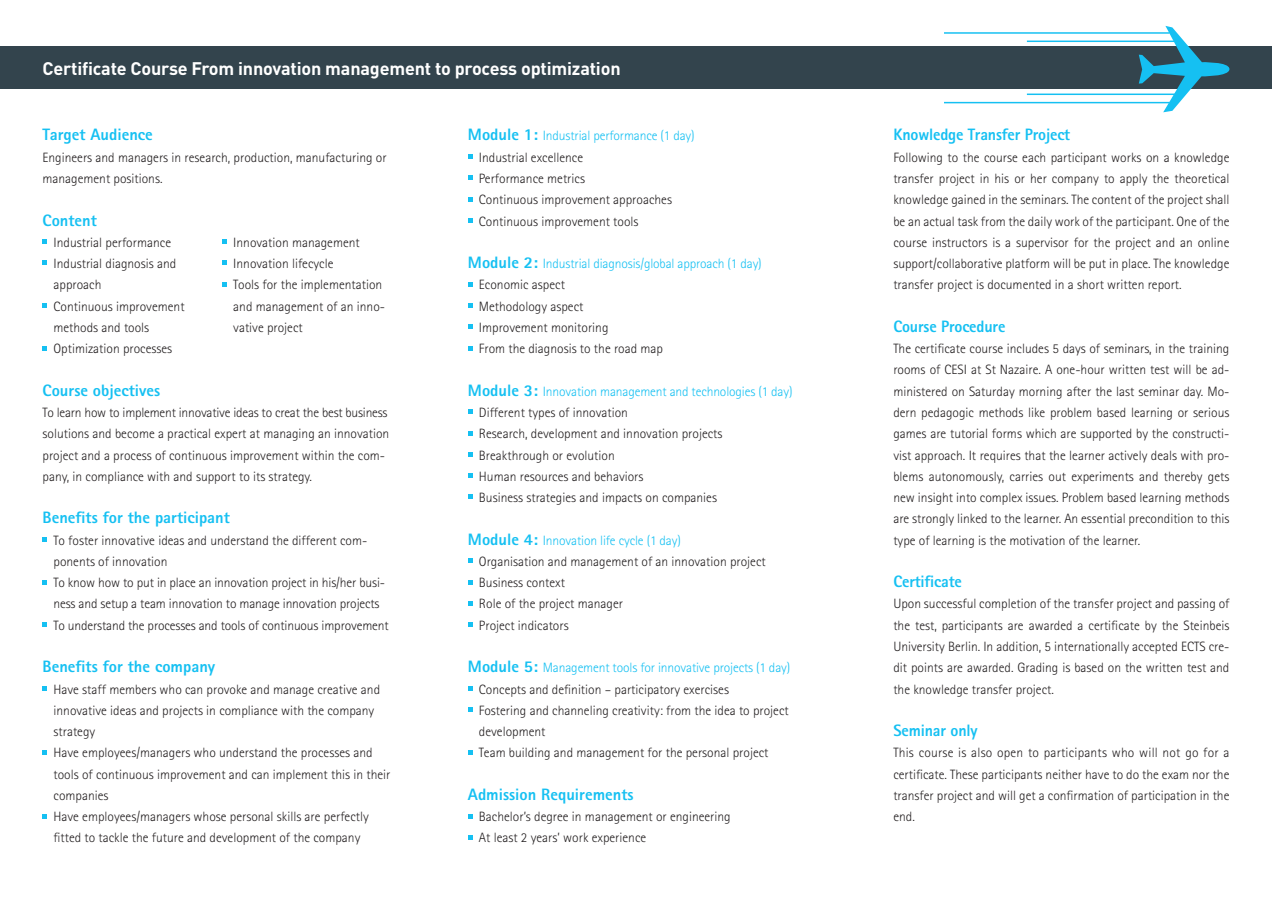
<style>
.page{position:relative;width:1272px;height:902px;background:#fff}
.page>*{position:absolute;margin:0;border:0;box-sizing:border-box;transform-origin:0 0}
.t1{font:700 18px "DINOT";letter-spacing:-.01em;color:#fff}
.t2{font:800 16.5px "Rotis Sans Serif";color:#15c0f2}
.t3{font:300 13.5px/21.3px "Rotis Sans Serif";color:#231f20}
.s1{font-weight:800;font-size:16.5px;color:#15c0f2}
.s2{color:#15c0f2}
</style>
<div class="page">
<div style="left:0;top:47px;width:1271px;height:42px;background:#33444d"></div>
<svg style="left:43px;top:537px;width:4px;height:4px"></svg>
<svg style="left:43px;top:580px;width:4px;height:4px"></svg>
<svg style="left:43px;top:622px;width:4px;height:4px"></svg>
<svg style="left:43px;top:686px;width:4px;height:4px"></svg>
<svg style="left:43px;top:750px;width:4px;height:4px"></svg>
<svg style="left:43px;top:814px;width:4px;height:4px"></svg>
<svg style="left:468px;top:154px;width:4px;height:5px"></svg>
<svg style="left:468px;top:176px;width:4px;height:4px"></svg>
<svg style="left:468px;top:197px;width:4px;height:4px"></svg>
<svg style="left:468px;top:218px;width:4px;height:4px"></svg>
<svg style="left:468px;top:282px;width:4px;height:4px"></svg>
<svg style="left:468px;top:303px;width:4px;height:4px"></svg>
<svg style="left:468px;top:324px;width:4px;height:5px"></svg>
<svg style="left:468px;top:346px;width:4px;height:4px"></svg>
<svg style="left:468px;top:409px;width:4px;height:5px"></svg>
<svg style="left:468px;top:431px;width:4px;height:4px"></svg>
<svg style="left:468px;top:452px;width:4px;height:4px"></svg>
<svg style="left:468px;top:473px;width:4px;height:4px"></svg>
<svg style="left:468px;top:494px;width:4px;height:5px"></svg>
<svg style="left:468px;top:558px;width:4px;height:5px"></svg>
<svg style="left:468px;top:580px;width:4px;height:4px"></svg>
<svg style="left:468px;top:601px;width:4px;height:4px"></svg>
<svg style="left:468px;top:622px;width:4px;height:4px"></svg>
<svg style="left:468px;top:686px;width:4px;height:4px"></svg>
<svg style="left:468px;top:707px;width:4px;height:4px"></svg>
<svg style="left:468px;top:750px;width:4px;height:4px"></svg>
<svg style="left:468px;top:814px;width:4px;height:4px"></svg>
<svg style="left:468px;top:835px;width:4px;height:4px"></svg>
<svg style="left:43px;top:239px;width:4px;height:5px"></svg>
<svg style="left:43px;top:261px;width:4px;height:4px"></svg>
<svg style="left:43px;top:303px;width:4px;height:4px"></svg>
<svg style="left:43px;top:346px;width:4px;height:4px"></svg>
<svg style="left:222px;top:239px;width:4px;height:5px"></svg>
<svg style="left:222px;top:261px;width:4px;height:4px"></svg>
<svg style="left:222px;top:282px;width:4px;height:4px"></svg>
<hr style="left:944px;top:32px;width:225px;height:2px;background:#15c0f2">
<hr style="left:1026px;top:41px;width:153px;height:1px;background:#15c0f2">
<hr style="left:944px;top:102px;width:225px;height:1px;background:#15c0f2">
<hr style="left:1026px;top:93px;width:153px;height:2px;background:#15c0f2">
<svg style="left:1138px;top:26px;width:91px;height:86px"></svg>
<h1 class="t1" style="left:43px;top:56px;width:579px">Certificate Course From innovation management to process optimization</h1>
<p class="t2" style="left:43px;top:124px;width:112px">Target Audience</p>
<p class="t3" style="left:43px;top:146px;width:345px">Engineers and managers in research, production, manufacturing or management positions.</p>
<p class="t2" style="left:43px;top:209px;width:56px">Content</p>
<p class="t3" style="left:54px;top:231px;width:132px">Industrial performance<br>Industrial diagnosis and approach<br>Continuous improvement methods and tools<br>Optimization processes</p>
<p class="t3" style="left:233px;top:231px;width:153px">Innovation management<br>Innovation lifecycle<br>Tools for the implementation and management of an inno&shy;vative project</p>
<p class="t2" style="left:43px;top:379px;width:119px">Course objectives</p>
<p class="t3" style="left:43px;top:402px;width:348px">To learn how to implement innovative ideas to creat the best business solutions and become a practical expert at managing an innovation project and a process of continuous improvement within the com&shy;pany, in compliance with and support to its strategy.</p>
<p class="t2" style="left:43px;top:507px;width:189px">Benefits for the participant</p>
<p class="t3" style="left:54px;top:529px;width:337px">To foster innovative ideas and understand the different com&shy;ponents of innovation<br>To know how to put in place an innovation project in his/her busi&shy;ness and setup a team innovation to manage innovation projects To understand the processes and tools of continuous improvement</p>
<p class="t2" style="left:43px;top:656px;width:174px">Benefits for the company</p>
<p class="t3" style="left:54px;top:678px;width:338px">Have staff members who can provoke and manage creative and innovative ideas and projects in compliance with the company strategy<br>Have employees/managers who understand the processes and tools of continuous improvement and can implement this in their companies<br>Have employees/managers whose personal skills are perfectly fitted to tackle the future and development of the company</p>
<p class="t3" style="left:479px;top:125px;width:217px;text-indent:-11px"><span class="s1">Module 1:</span> <span class="s2">Industrial performance (1 day)<br></span>Industrial excellence<br>Performance metrics<br>Continuous improvement approaches<br>Continuous improvement tools</p>
<p class="t3" style="left:479px;top:253px;width:284px;text-indent:-11px"><span class="s1">Module 2:</span> <span class="s2">Industrial diagnosis/global approach (1 day)<br></span>Economic aspect<br>Methodology aspect<br>Improvement monitoring<br>From the diagnosis to the road map</p>
<p class="t3" style="left:479px;top:380px;width:315px;text-indent:-11px"><span class="s1">Module 3:</span> <span class="s2">Innovation management and technologies (1 day)<br></span>Different types of innovation<br>Research, development and innovation projects Breakthrough or evolution<br>Human resources and behaviors<br>Business strategies and impacts on companies</p>
<p class="t3" style="left:479px;top:529px;width:288px;text-indent:-11px"><span class="s1">Module 4:</span> <span class="s2">Innovation life cycle (1 day)<br></span>Organisation and management of an innovation project<br>Business context<br>Role of the project manager<br>Project indicators</p>
<p class="t3" style="left:479px;top:657px;width:313px;text-indent:-11px"><span class="s1">Module 5:</span> <span class="s2">Management tools for innovative projects (1 day)<br></span>Concepts and definition – participatory exercises<br>Fostering and channeling creativity: from the idea to project development<br>Team building and management for the personal project</p>
<p class="t2" style="left:468px;top:783px;width:167px">Admission Requirements</p>
<p class="t3" style="left:479px;top:805px;width:253px">Bachelor’s degree in management or engineering<br>At least 2 years’ work experience</p>
<p class="t2" style="left:893px;top:124px;width:178px">Knowledge Transfer Project</p>
<p class="t3" style="left:893px;top:146px;width:337px;text-align:justify">Following to the course each participant works on a knowledge transfer project in his or her company to apply the theoretical knowledge gained in the seminars. The content of the project shall be an actual task from the daily work of the participant. One of the course instructors is a supervisor for the project and an online support/collaborative platform will be put in place. The knowledge transfer project is documented in a short written report.</p>
<p class="t2" style="left:893px;top:316px;width:114px">Course Procedure</p>
<p class="t3" style="left:893px;top:338px;width:337px;text-align:justify">The certificate course includes 5 days of seminars, in the training rooms of CESI at St Nazaire. A one-hour written test will be ad&shy;ministered on Saturday morning after the last seminar day. Mo&shy;dern pedagogic methods like problem based learning or serious games are tutorial forms which are supported by the constructi&shy;vist approach. It requires that the learner actively deals with pro&shy;blems autonomously, carries out experiments and thereby gets new insight into complex issues. Problem based learning methods are strongly linked to the learner. An essential precondition to this type of learning is the motivation of the learner.</p>
<p class="t2" style="left:893px;top:571px;width:70px">Certificate</p>
<p class="t3" style="left:893px;top:593px;width:337px;text-align:justify">Upon successful completion of the transfer project and passing of the test, participants are awarded a certificate by the Steinbeis University Berlin. In addition, 5 internationally accepted ECTS cre&shy;dit points are awarded. Grading is based on the written test and the knowledge transfer project.</p>
<p class="t2" style="left:893px;top:720px;width:86px">Seminar only</p>
<p class="t3" style="left:893px;top:742px;width:337px;text-align:justify">This course is also open to participants who will not go for a certificate. These participants neither have to do the exam nor the transfer project and will get a confirmation of participation in the end.</p>
</div>
